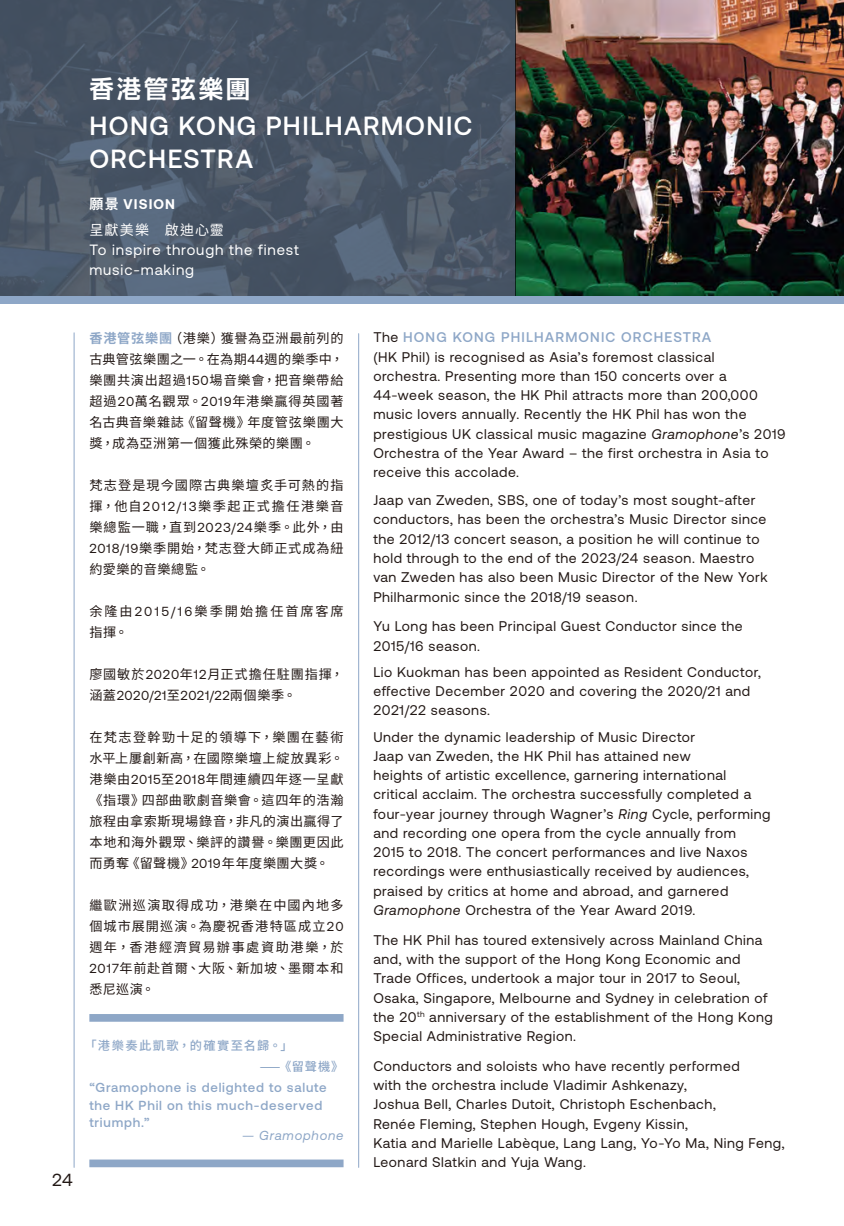
<style>
.page{position:relative;width:844px;height:1226px;background:#fff}
.page>*{position:absolute;margin:0;border:0;box-sizing:border-box;transform-origin:0 0}
.t1{font:500 26.25px/33.2px "Aeonik";letter-spacing:.055em;color:#fff}
.t2{font:700 24.5px "Aktiv Hei Hant";letter-spacing:.115em;color:#fff}
.t3{font:17.5px "Aeonik";color:#221815}
.t4{font:14.88px/20.1px "Aeonik";letter-spacing:.06em;color:#fff}
.t5{font:14px/19.2px "Aeonik";letter-spacing:.04em;color:#221815}
.t6{font:14px "Noto Sans HK";letter-spacing:.085em;color:#fff}
.t7{font:700 14px "Aeonik";letter-spacing:.08em;color:#fff}
.t8{font:13.12px/21px "Noto Sans HK";letter-spacing:.06em;color:#221815;text-align:justify}
.t9{font:500 13.12px/17.5px "Aeonik";letter-spacing:.06em;color:#8ea7c7}
.t10{font:13.12px/21px "Noto Sans HK";letter-spacing:.15em;color:#221815}
.t11{font:13.12px "Aeonik";letter-spacing:.035em;color:#221815}
.t12{font:italic 13.12px "Aeonik";letter-spacing:.06em;color:#8ea7c7}
.t13{font:500 12.25px/21px "Noto Sans CJ Ktc";letter-spacing:.11em;color:#8ea7c7}
.s1{font-family:"Noto Sans HK"}
.s2{font-weight:700;color:#8ea7c7}
.s3{font-family:"Aeonik"}
.s4{font-weight:500;color:#8ea7c7}
.s5{font-style:italic}
</style>
<div class="page">
<img style="left:515px;top:0;width:328px;height:296px">
<svg style="left:0;top:0;width:515px;height:296px;background:#495666"></svg>
<div style="left:0;top:296px;width:843px;height:8px;background:#8ea7c7"></div>
<div style="left:89px;top:1159px;width:254px;height:8px;background:#8ea7c7"></div>
<div style="left:89px;top:1013px;width:254px;height:8px;background:#8ea7c7"></div>
<hr style="left:358px;top:333px;width:1px;height:834px;background:#8ea7c7">
<hr style="left:74px;top:333px;width:1px;height:834px;background:#8ea7c7">
<h2 class="t2" style="left:89px;top:74px;width:162px">香港管弦樂團</h2>
<h1 class="t1" style="left:89px;top:109px;width:384px">HONG KONG PHILHARMONIC<br>ORCHESTRA</h1>
<p class="t7" style="left:89px;top:196px;width:87px"><span class="s1">願景</span> VISION</p>
<p class="t6" style="left:89px;top:222px;width:136px">呈獻美樂　啟迪心靈</p>
<p class="t4" style="left:89px;top:240px;width:210px">To inspire through the finest music-making</p>
<p class="t8" style="left:89px;top:328px;width:255px"><span class="s2">香港管弦樂團</span>（港樂）獲譽為亞洲最前列的古典管弦樂團之一。在為期<span class="s3">44</span>週的樂季中，樂團共演出超過<span class="s3">150</span>場音樂會，把音樂帶給超過<span class="s3">20</span>萬名觀眾。<span class="s3">2019</span>年港樂贏得英國著名古典音樂雜誌《留聲機》年度管弦樂團大獎，成為亞洲第一個獲此殊榮的樂團。</p>
<p class="t8" style="left:89px;top:475px;width:255px">梵志登是現今國際古典樂壇炙手可熱的指揮，他自<span class="s3">2012/13</span>樂季起正式擔任港樂音樂總監一職，直到<span class="s3">2023/24</span>樂季。此外，由<span class="s3">2018/19</span>樂季開始，梵志登大師正式成為紐約愛樂的音樂總監。</p>
<p class="t10" style="left:89px;top:601px;width:255px">余隆由<span class="s3">2015/16</span>樂季開始擔任首席客席指揮。</p>
<p class="t8" style="left:89px;top:664px;width:255px">廖國敏於<span class="s3">2020</span>年<span class="s3">12</span>月正式擔任駐團指揮，</p>
<p class="t11" style="left:89px;top:688px;width:208px"><span class="s1">涵蓋</span>2020/21<span class="s1">至</span>2021/22<span class="s1">兩個樂季。</span></p>
<p class="t8" style="left:89px;top:727px;width:256px">在梵志登幹勁十足的領導下，樂團在藝術水平上屢創新高，在國際樂壇上綻放異彩。港樂由<span class="s3">2015</span>至<span class="s3">2018</span>年間連續四年逐一呈獻《指環》四部曲歌劇音樂會。這四年的浩瀚旅程由拿索斯現場錄音，非凡的演出贏得了本地和海外觀眾、樂評的讚譽。樂團更因此而勇奪《留聲機》<span class="s3">2019</span>年年度樂團大獎。</p>
<p class="t8" style="left:89px;top:895px;width:255px">繼歐洲巡演取得成功，港樂在中國內地多個城市展開巡演。為慶祝香港特區成立<span class="s3">20</span>週年，香港經濟貿易辦事處資助港樂，於<span class="s3">2017</span>年前赴首爾、大阪、新加坡、墨爾本和悉尼巡演。</p>
<p class="t3" style="left:52px;top:1170px;width:22px">24</p>
<p class="t13" style="left:260px;top:1035px;width:85px;text-indent:-175px">「港樂奏此凱歌，的確實至名歸。」<br>——《留聲機》</p>
<p class="t9" style="left:89px;top:1078px;width:239px">“Gramophone is delighted to salute the HK Phil on this much-deserved triumph.”</p>
<p class="t12" style="left:242px;top:1127px;width:103px">— Gramophone</p>
<p class="t5" style="left:373px;top:328px;width:413px">The <span class="s4">HONG KONG PHILHARMONIC ORCHESTRA<br></span>(HK Phil) is recognised as Asia’s foremost classical<br>orchestra. Presenting more than 150 concerts over a 44-week season, the HK Phil attracts more than 200,000 music lovers annually. Recently the HK Phil has won the prestigious UK classical music magazine <span class="s5">Gramophone</span>’s 2019<br>Orchestra of the Year Award – the first orchestra in Asia to receive this accolade.</p>
<p class="t5" style="left:373px;top:490px;width:395px">Jaap van Zweden, SBS, one of today’s most sought-after conductors, has been the orchestra’s Music Director since the 2012/13 concert season, a position he will continue to hold through to the end of the 2023/24 season. Maestro van Zweden has also been Music Director of the New York Philharmonic since the 2018/19 season.</p>
<p class="t5" style="left:373px;top:616px;width:371px">Yu Long has been Principal Guest Conductor since the<br>2015/16 season.</p>
<p class="t5" style="left:373px;top:662px;width:389px">Lio Kuokman has been appointed as Resident Conductor, effective December 2020 and covering the 2020/21 and<br>2021/22 seasons.</p>
<p class="t5" style="left:373px;top:727px;width:398px">Under the dynamic leadership of Music Director<br>Jaap van Zweden, the HK Phil has attained new<br>heights of artistic excellence, garnering international critical acclaim. The orchestra successfully completed a four-year journey through Wagner’s <span class="s5">Ring</span> Cycle, performing and recording one opera from the cycle annually from 2015 to 2018. The concert performances and live Naxos recordings were enthusiastically received by audiences, praised by critics at home and abroad, and garnered <span class="s5">Gramophone</span> Orchestra of the Year Award 2019.</p>
<p class="t5" style="left:373px;top:930px;width:401px">The HK Phil has toured extensively across Mainland China and, with the support of the Hong Kong Economic and Trade Offices, undertook a major tour in 2017 to Seoul, Osaka, Singapore, Melbourne and Sydney in celebration of the 20<sup>th</sup> anniversary of the establishment of the Hong Kong Special Administrative Region.</p>
<p class="t5" style="left:373px;top:1056px;width:413px">Conductors and soloists who have recently performed<br>with the orchestra include Vladimir Ashkenazy,<br>Joshua Bell, Charles Dutoit, Christoph Eschenbach,<br>Renée Fleming, Stephen Hough, Evgeny Kissin,<br>Katia and Marielle Labèque, Lang Lang, Yo-Yo Ma, Ning Feng, Leonard Slatkin and Yuja Wang.</p>
</div>
